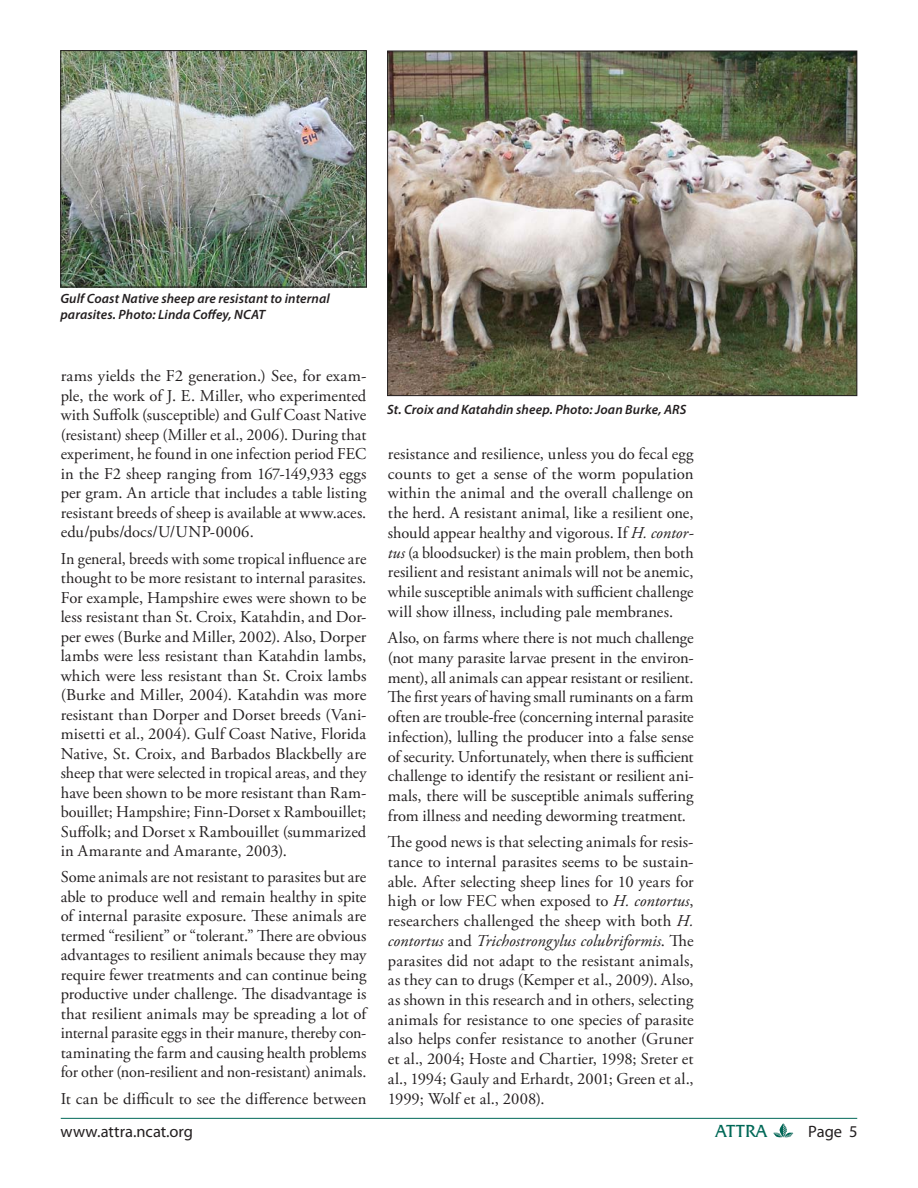
<style>
.page{position:relative;width:918px;height:1188px;background:#fff}
.page>*{position:absolute;margin:0;border:0;box-sizing:border-box;transform-origin:0 0}
.t1{font:18px "Friz Quadrata IT Cby BT";letter-spacing:-.01em;color:#006857}
.t2{font:16.5px/19.5px "Adobe Garamond Pro";color:#231f20;text-align:justify}
.t3{font:16.5px "Myriad Pro";color:#231f20}
.t4{font:italic 600 13.5px/16.5px "Myriad Pro";letter-spacing:.005em;color:#231f20}
.s1{font-style:italic}
</style>
<div class="page">
<svg style="left:773px;top:1123px;width:20px;height:15px"></svg>
<hr style="left:61px;top:1118px;width:796px;height:1px;background:#006857">
<img style="left:62px;top:52px;width:303px;height:233px">
<div style="left:60px;top:50px;width:307px;height:237px;border:1px solid #231f20"></div>
<img style="left:389px;top:53px;width:466px;height:341px">
<div style="left:387px;top:51px;width:470px;height:345px;border:1px solid #231f20"></div>
<p class="t4" style="left:60px;top:291px;width:271px">Gulf Coast Native sheep are resistant to internal parasites. Photo: Linda Coffey, NCAT</p>
<p class="t2" style="left:61px;top:368px;width:307px">rams yields the F2 generation.) See, for exam&shy;ple, the work of J. E. Miller, who experimented with Suffolk (susceptible) and Gulf Coast Native (resistant) sheep (Miller et al., 2006). During that experiment, he found in one infection period FEC in the F2 sheep ranging from 167-149,933 eggs per gram. An article that includes a table listing resistant breeds of sheep is available at www.aces. edu/pubs/docs/U/UNP-0006.</p>
<p class="t2" style="left:61px;top:550px;width:307px">In general, breeds with some tropical influence are thought to be more resistant to internal parasites.<br>For example, Hampshire ewes were shown to be less resistant than St. Croix, Katahdin, and Dor&shy;per ewes (Burke and Miller, 2002). Also, Dorper lambs were less resistant than Katahdin lambs, which were less resistant than St. Croix lambs (Burke and Miller, 2004). Katahdin was more resistant than Dorper and Dorset breeds (Vani&shy;misetti et al., 2004). Gulf Coast Native, Florida Native, St. Croix, and Barbados Blackbelly are sheep that were selected in tropical areas, and they have been shown to be more resistant than Ram&shy;bouillet; Hampshire; Finn-Dorset x Rambouillet; Suffolk; and Dorset x Rambouillet (summarized in Amarante and Amarante, 2003).</p>
<p class="t2" style="left:61px;top:869px;width:307px">Some animals are not resistant to parasites but are able to produce well and remain healthy in spite of internal parasite exposure. These animals are termed “resilient” or “tolerant.” There are obvious advantages to resilient animals because they may require fewer treatments and can continue being productive under challenge. The disadvantage is that resilient animals may be spreading a lot of internal parasite eggs in their manure, thereby con&shy;taminating the farm and causing health problems for other (non-resilient and non-resistant) animals.</p>
<p class="t2" style="left:61px;top:1090px;width:307px">It can be difficult to see the difference between</p>
<p class="t4" style="left:387px;top:402px;width:301px">St. Croix and Katahdin sheep. Photo: Joan Burke, ARS</p>
<p class="t2" style="left:388px;top:445px;width:307px">resistance and resilience, unless you do fecal egg counts to get a sense of the worm population within the animal and the overall challenge on the herd. A resistant animal, like a resilient one, should appear healthy and vigorous. If <span class="s1">H. contor&shy;tus</span> (a bloodsucker) is the main problem, then both resilient and resistant animals will not be anemic, while susceptible animals with sufficient challenge will show illness, including pale membranes.</p>
<p class="t2" style="left:388px;top:630px;width:307px">Also, on farms where there is not much challenge (not many parasite larvae present in the environ&shy;ment), all animals can appear resistant or resilient.<br>The first years of having small ruminants on a farm often are trouble-free (concerning internal parasite infection), lulling the producer into a false sense of security. Unfortunately, when there is sufficient challenge to identify the resistant or resilient ani&shy;mals, there will be susceptible animals suffering from illness and needing deworming treatment.</p>
<p class="t2" style="left:388px;top:834px;width:307px">The good news is that selecting animals for resis&shy;tance to internal parasites seems to be sustain&shy;able. After selecting sheep lines for 10 years for high or low FEC when exposed to <span class="s1">H. contortus</span>, researchers challenged the sheep with both <span class="s1">H. contortus</span> and <span class="s1">Trichostrongylus colubriformis</span>. The parasites did not adapt to the resistant animals, as they can to drugs (Kemper et al., 2009). Also, as shown in this research and in others, selecting animals for resistance to one species of parasite also helps confer resistance to another (Gruner et al., 2004; Hoste and Chartier, 1998; Sreter et al., 1994; Gauly and Erhardt, 2001; Green et al., 1999; Wolf et al., 2008).</p>
<p class="t3" style="left:60px;top:1126px;width:134px">www.attra.ncat.org</p>
<p class="t1" style="left:715px;top:1120px;width:53px">ATTRA</p>
<p class="t3" style="left:808px;top:1126px;width:51px">Page 5</p>
</div>
